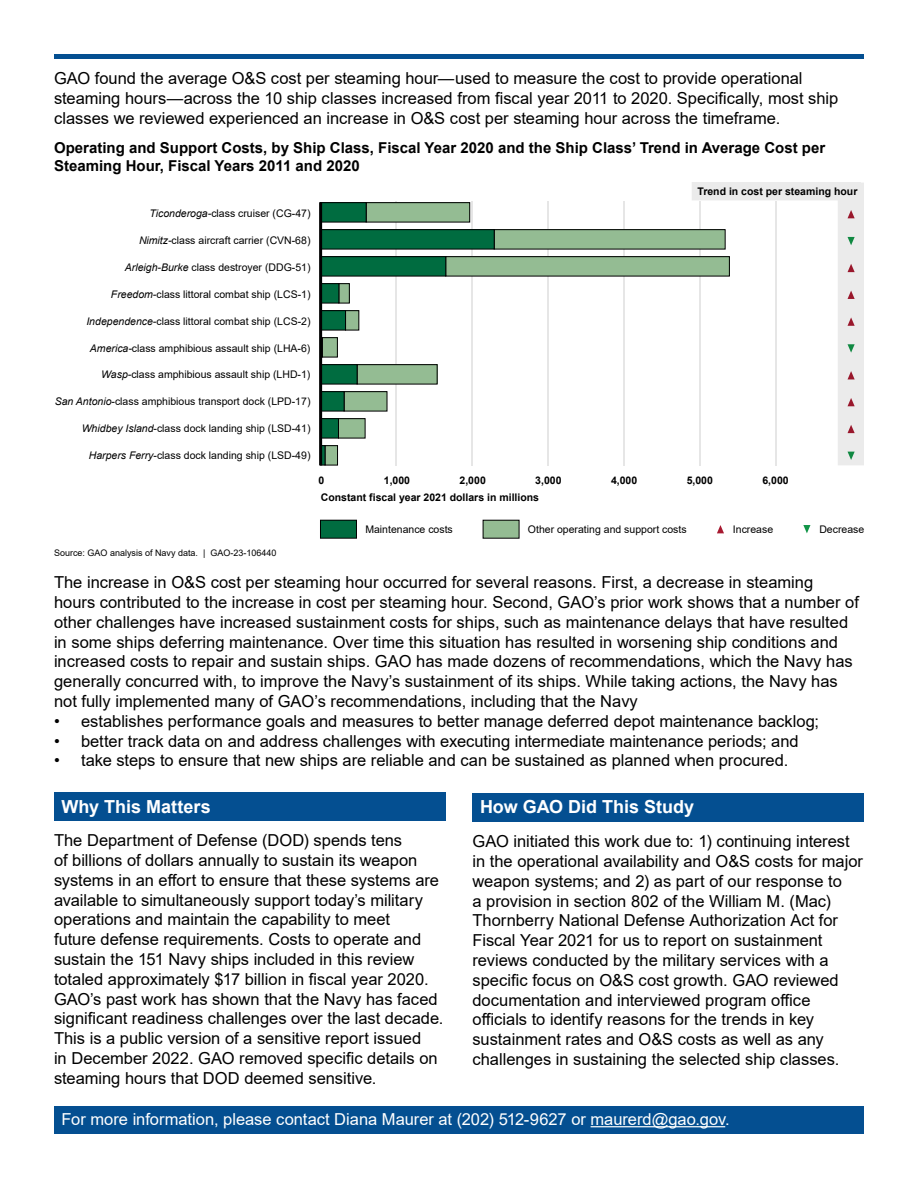
<style>
.page{position:relative;width:918px;height:1188px;background:#fff}
.page>*{position:absolute;margin:0;border:0;box-sizing:border-box;transform-origin:0 0}
.Section_Title{font:700 18px "Arial";color:#fff}
.Text{font:16.5px/19.8px "Arial";color:#000}
.Bullets{font:16.5px "Arial";color:#000}
.t1{font:16.5px "Arial";color:#fff}
.Figure_Title{font:700 15px/18px "Arial";color:#000}
.t2{font:10.5px "Arial";color:#000}
.t3{font:700 10.5px "Arial";color:#000}
.t4{font:9px "Arial";color:#000}
.s1{font-style:italic}
</style>
<div class="page">
<div style="left:472px;top:793px;width:392px;height:29px;background:#044f91"></div>
<div style="left:54px;top:793px;width:392px;height:28px;background:#044f91"></div>
<div style="left:54px;top:1106px;width:810px;height:27px;background:#044f91"></div>
<hr style="left:591px;top:1126px;width:134px;height:1px;background:#fff">
<hr style="left:54px;top:54px;width:810px;height:4px;background:#044f91">
<hr style="left:547px;top:202px;width:2px;height:264px;background:#e6e6e6">
<hr style="left:623px;top:202px;width:2px;height:264px;background:#e6e6e6">
<hr style="left:699px;top:202px;width:2px;height:264px;background:#e6e6e6">
<hr style="left:775px;top:202px;width:1px;height:264px;background:#e6e6e6">
<hr style="left:396px;top:202px;width:1px;height:264px;background:#e6e6e6">
<hr style="left:472px;top:202px;width:1px;height:264px;background:#e6e6e6">
<div style="left:366px;top:203px;width:104px;height:19px;background:#94bc93"></div>
<div style="left:366px;top:202px;width:104px;height:20px;border:1px solid #000"></div>
<div style="left:494px;top:230px;width:231px;height:19px;background:#94bc93"></div>
<div style="left:494px;top:229px;width:232px;height:20px;border:1px solid #000"></div>
<div style="left:446px;top:257px;width:283px;height:19px;background:#94bc93"></div>
<div style="left:445px;top:256px;width:285px;height:20px;border:1px solid #000"></div>
<div style="left:339px;top:284px;width:10px;height:19px;background:#94bc93"></div>
<div style="left:339px;top:283px;width:11px;height:20px;border:1px solid #000"></div>
<div style="left:346px;top:311px;width:13px;height:19px;background:#94bc93"></div>
<div style="left:322px;top:338px;width:15px;height:19px;background:#94bc93"></div>
<div style="left:322px;top:337px;width:16px;height:20px;border:1px solid #000"></div>
<div style="left:357px;top:365px;width:80px;height:19px;background:#94bc93"></div>
<div style="left:357px;top:364px;width:81px;height:20px;border:1px solid #000"></div>
<div style="left:344px;top:392px;width:43px;height:19px;background:#94bc93"></div>
<div style="left:344px;top:391px;width:43px;height:20px;border:1px solid #000"></div>
<div style="left:338px;top:419px;width:27px;height:19px;background:#94bc93"></div>
<div style="left:338px;top:418px;width:27px;height:20px;border:1px solid #000"></div>
<div style="left:325px;top:446px;width:13px;height:19px;background:#94bc93"></div>
<div style="left:325px;top:445px;width:13px;height:20px;border:1px solid #000"></div>
<div style="left:320px;top:203px;width:46px;height:19px;background:#006c40"></div>
<div style="left:320px;top:202px;width:47px;height:20px;border:1px solid #000"></div>
<div style="left:320px;top:230px;width:174px;height:19px;background:#006c40"></div>
<div style="left:320px;top:229px;width:175px;height:20px;border:1px solid #000"></div>
<div style="left:320px;top:257px;width:126px;height:19px;background:#006c40"></div>
<div style="left:320px;top:256px;width:126px;height:20px;border:1px solid #000"></div>
<div style="left:320px;top:284px;width:19px;height:19px;background:#006c40"></div>
<div style="left:320px;top:283px;width:19px;height:20px;border:1px solid #000"></div>
<div style="left:320px;top:311px;width:26px;height:19px;background:#006c40"></div>
<div style="left:320px;top:310px;width:26px;height:20px;border:1px solid #000"></div>
<div style="left:320px;top:337px;width:3px;height:20px;border:1px solid #000"></div>
<div style="left:320px;top:365px;width:37px;height:19px;background:#006c40"></div>
<div style="left:320px;top:364px;width:37px;height:20px;border:1px solid #000"></div>
<div style="left:320px;top:392px;width:24px;height:19px;background:#006c40"></div>
<div style="left:320px;top:391px;width:24px;height:20px;border:1px solid #000"></div>
<div style="left:320px;top:419px;width:18px;height:19px;background:#006c40"></div>
<div style="left:320px;top:418px;width:19px;height:20px;border:1px solid #000"></div>
<div style="left:320px;top:446px;width:5px;height:19px;background:#005e37"></div>
<div style="left:320px;top:445px;width:5px;height:20px;border:1px solid #000"></div>
<div style="left:320px;top:520px;width:36px;height:18px;background:#006c40"></div>
<div style="left:320px;top:520px;width:37px;height:19px;border:1px solid #000"></div>
<div style="left:483px;top:520px;width:36px;height:18px;background:#94bc93"></div>
<div style="left:483px;top:520px;width:36px;height:19px;border:1px solid #000"></div>
<hr style="left:319px;top:202px;width:3px;height:263px;background:#000">
<svg style="left:717px;top:525px;width:7px;height:8px"></svg>
<svg style="left:803px;top:525px;width:7px;height:8px"></svg>
<svg style="left:692px;top:183px;width:172px;height:282px"></svg>
<p class="Text" style="left:54px;top:68px;width:786px">GAO found the average O&amp;S cost per steaming hour—used to measure the cost to provide operational steaming hours—across the 10 ship classes increased from fiscal year 2011 to 2020. Specifically, most ship classes we reviewed experienced an increase in O&amp;S cost per steaming hour across the timeframe.</p>
<h5 class="Figure_Title" style="left:54px;top:138px;width:773px">Operating and Support Costs, by Ship Class, Fiscal Year 2020 and the Ship Class’ Trend in Average Cost per<br>Steaming Hour, Fiscal Years 2011 and 2020</h5>
<p class="t2" style="left:150px;top:206px;width:162px"><span class="s1">Ticonderoga-</span>class cruiser (CG-47)</p>
<p class="t2" style="left:139px;top:233px;width:173px"><span class="s1">Nimitz-</span>class aircraft carrier (CVN-68)</p>
<p class="t2" style="left:125px;top:260px;width:187px"><span class="s1">Arleigh-Burke</span> class destroyer (DDG-51)</p>
<p class="t2" style="left:111px;top:287px;width:201px"><span class="s1">Freedom-</span>class littoral combat ship (LCS-1)</p>
<p class="t2" style="left:86px;top:314px;width:226px"><span class="s1">Independence-</span>class littoral combat ship (LCS-2)</p>
<p class="t2" style="left:90px;top:341px;width:222px"><span class="s1">America-</span>class amphibious assault ship (LHA-6)</p>
<p class="t2" style="left:101px;top:367px;width:211px"><span class="s1">Wasp-</span>class amphibious assault ship (LHD-1)</p>
<p class="t2" style="left:55px;top:394px;width:257px"><span class="s1">San Antonio</span>-class amphibious transport dock (LPD-17)</p>
<p class="t2" style="left:82px;top:421px;width:230px"><span class="s1">Whidbey Island</span>-class dock landing ship (LSD-41)</p>
<p class="t2" style="left:89px;top:448px;width:223px"><span class="s1">Harpers Ferry</span>-class dock landing ship (LSD-49)</p>
<p class="t3" style="left:698px;top:184px;width:161px">Trend in cost per steaming hour</p>
<p class="t3" style="left:318px;top:472px;width:7px">0</p>
<p class="t3" style="left:384px;top:472px;width:28px">1,000</p>
<p class="t3" style="left:460px;top:472px;width:28px">2,000</p>
<p class="t3" style="left:535px;top:472px;width:28px">3,000</p>
<p class="t3" style="left:611px;top:472px;width:28px">4,000</p>
<p class="t3" style="left:687px;top:472px;width:28px">5,000</p>
<p class="t3" style="left:762px;top:472px;width:28px">6,000</p>
<p class="t3" style="left:321px;top:490px;width:220px">Constant fiscal year 2021 dollars in millions</p>
<p class="t4" style="left:54px;top:546px;width:224px">Source: GAO analysis of Navy data. | GAO-23-106440</p>
<p class="t2" style="left:365px;top:522px;width:89px">Maintenance costs</p>
<p class="t2" style="left:528px;top:522px;width:160px">Other operating and support costs</p>
<p class="t2" style="left:733px;top:522px;width:42px">Increase</p>
<p class="t2" style="left:819px;top:522px;width:46px">Decrease</p>
<p class="Text" style="left:54px;top:572px;width:806px">The increase in O&amp;S cost per steaming hour occurred for several reasons. First, a decrease in steaming<br>hours contributed to the increase in cost per steaming hour. Second, GAO’s prior work shows that a number of other challenges have increased sustainment costs for ships, such as maintenance delays that have resulted in some ships deferring maintenance. Over time this situation has resulted in worsening ship conditions and increased costs to repair and sustain ships. GAO has made dozens of recommendations, which the Navy has generally concurred with, to improve the Navy’s sustainment of its ships. While taking actions, the Navy has not fully implemented many of GAO’s recommendations, including that the Navy</p>
<p class="Bullets" style="left:54px;top:710px;width:767px">• establishes performance goals and measures to better manage deferred depot maintenance backlog;</p>
<p class="Bullets" style="left:54px;top:729px;width:746px">• better track data on and address challenges with executing intermediate maintenance periods; and</p>
<p class="Bullets" style="left:54px;top:749px;width:736px">• take steps to ensure that new ships are reliable and can be sustained as planned when procured.</p>
<h4 class="Section_Title" style="left:62px;top:794px;width:151px">Why This Matters</h4>
<p class="Text" style="left:54px;top:830px;width:391px">The Department of Defense (DOD) spends tens<br>of billions of dollars annually to sustain its weapon systems in an effort to ensure that these systems are available to simultaneously support today’s military operations and maintain the capability to meet<br>future defense requirements. Costs to operate and sustain the 151 Navy ships included in this review totaled approximately $17 billion in fiscal year 2020.<br>GAO’s past work has shown that the Navy has faced significant readiness challenges over the last decade.<br>This is a public version of a sensitive report issued<br>in December 2022. GAO removed specific details on steaming hours that DOD deemed sensitive.</p>
<h4 class="Section_Title" style="left:480px;top:794px;width:216px">How GAO Did This Study</h4>
<p class="Text" style="left:472px;top:831px;width:392px">GAO initiated this work due to: 1) continuing interest in the operational availability and O&amp;S costs for major weapon systems; and 2) as part of our response to<br>a provision in section 802 of the William M. (Mac)<br>Thornberry National Defense Authorization Act for Fiscal Year 2021 for us to report on sustainment reviews conducted by the military services with a specific focus on O&amp;S cost growth. GAO reviewed documentation and interviewed program office officials to identify reasons for the trends in key sustainment rates and O&amp;S costs as well as any challenges in sustaining the selected ship classes.</p>
<h6 class="t1" style="left:62px;top:1108px;width:670px">For more information, please contact Diana Maurer at (202) 512-9627 or maurerd@gao.gov.</h6>
</div>
